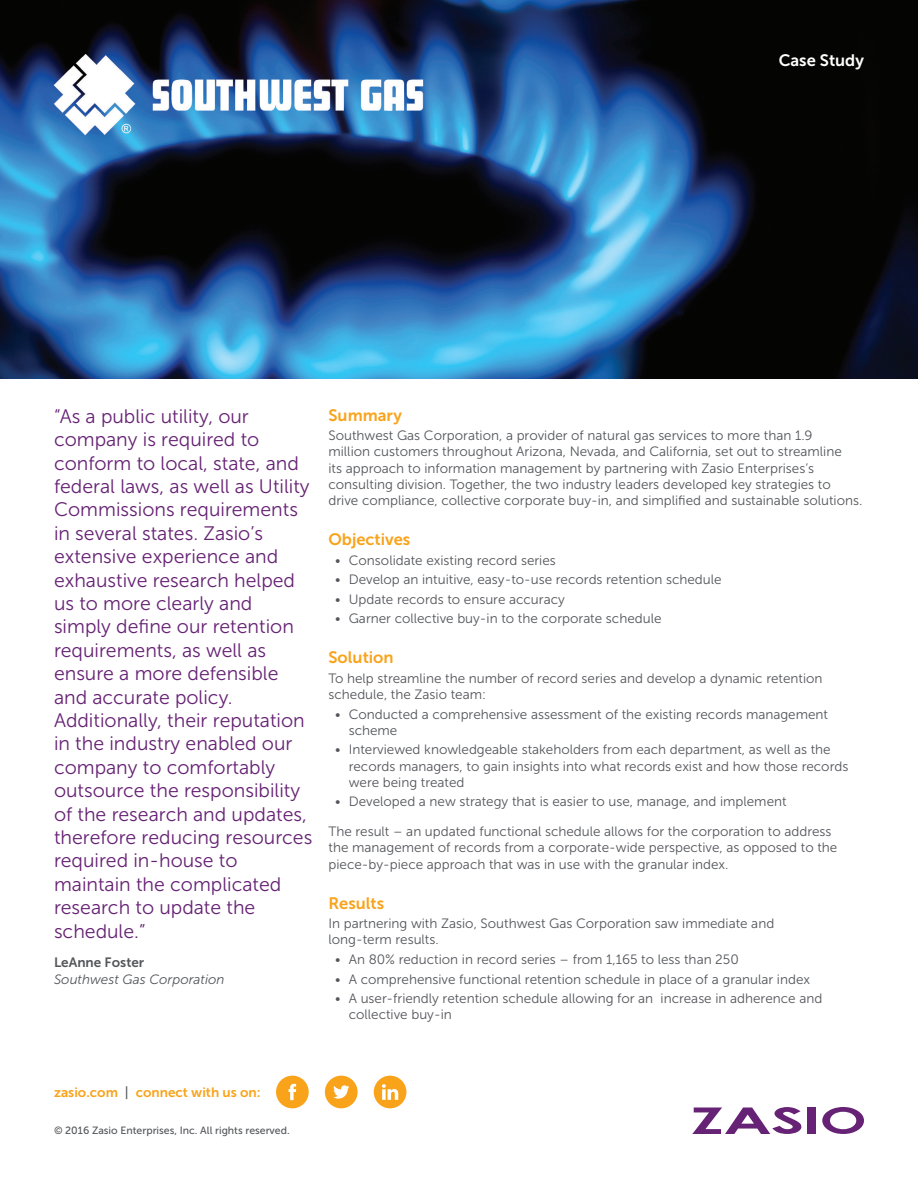
<style>
.page{position:relative;width:918px;height:1188px;background:#fff}
.page>*{position:absolute;margin:0;border:0;box-sizing:border-box;transform-origin:0 0}
.Customer_Quote{font:19.5px/23.4px "Museo Sans 300";color:#662274}
.Section_Header{font:16.5px "Museo Sans 700";color:#f9a31b}
.Document_Type{font:16.5px "Museo Sans 700";color:#fff}
.Bullet{font:13.5px/16.2px "Museo Sans 300";color:#54555a}
.Bullet_-_Last{font:13.5px/16.2px "Museo Sans 300";color:#54555a}
.Paragraph_before_Bul{font:13.5px/16.2px "Museo Sans 300";color:#54555a}
.t1{font:13.5px "Museo Sans 700";color:#f9a31b}
.Customer_Company{font:italic 13.5px "Museo Sans 300";color:#54555a}
.Customer_Name{font:13.5px "Museo Sans 700";color:#54555a}
.Publish_Date{font:10.5px "Museo Sans 500";color:#54555a}
.s1{font-family:"Museo Sans 500";color:#54555a}
</style>
<div class="page">
<img style="left:0;top:0;width:918px;height:378px">
<svg style="left:692px;top:1107px;width:109px;height:27px"></svg>
<div style="left:807px;top:1108px;width:9px;height:26px;background:#662274"></div>
<svg style="left:822px;top:1107px;width:42px;height:27px"></svg>
<svg style="left:276px;top:1076px;width:33px;height:32px"></svg>
<svg style="left:325px;top:1076px;width:33px;height:32px"></svg>
<svg style="left:374px;top:1076px;width:32px;height:32px"></svg>
<p class="Document_Type" style="left:779px;top:51px;width:87px">Case Study</p>
<p class="Customer_Quote" style="left:54px;top:405px;width:260px">“As a public utility, our company is required to conform to local, state, and federal laws, as well as Utility<br>Commissions requirements in several states. Zasio’s extensive experience and exhaustive research helped us to more clearly and simply define our retention requirements, as well as ensure a more defensible and accurate policy.<br>Additionally, their reputation in the industry enabled our company to comfortably outsource the responsibility of the research and updates, therefore reducing resources required in-house to maintain the complicated research to update the schedule.”</p>
<p class="Customer_Name" style="left:54px;top:955px;width:92px">LeAnne Foster</p>
<p class="Customer_Company" style="left:54px;top:972px;width:172px">Southwest Gas Corporation</p>
<p class="Section_Header" style="left:328px;top:406px;width:75px">Summary</p>
<p class="Bullet" style="left:328px;top:427px;width:535px">Southwest Gas Corporation, a provider of natural gas services to more than 1.9<br>million customers throughout Arizona, Nevada, and California, set out to streamline<br>its approach to information management by partnering with Zasio Enterprises’s consulting division. Together, the two industry leaders developed key strategies to drive compliance, collective corporate buy-in, and simplified and sustainable solutions.</p>
<p class="Section_Header" style="left:328px;top:530px;width:83px">Objectives</p>
<p class="Bullet" style="left:335px;top:552px;width:222px">• Consolidate existing record series</p>
<p class="Bullet" style="left:335px;top:571px;width:388px">• Develop an intuitive, easy-to-use records retention schedule</p>
<p class="Bullet" style="left:335px;top:591px;width:231px">• Update records to ensure accuracy</p>
<p class="Bullet_-_Last" style="left:335px;top:611px;width:328px">• Garner collective buy-in to the corporate schedule</p>
<p class="Section_Header" style="left:328px;top:648px;width:67px">Solution</p>
<p class="Paragraph_before_Bul" style="left:328px;top:670px;width:496px">To help streamline the number of record series and develop a dynamic retention schedule, the Zasio team:</p>
<p class="Bullet" style="left:349px;top:706px;width:481px;text-indent:-14px">• Conducted a comprehensive assessment of the existing records management scheme</p>
<p class="Bullet" style="left:349px;top:742px;width:501px;text-indent:-14px">• Interviewed knowledgeable stakeholders from each department, as well as the records managers, to gain insights into what records exist and how those records were being treated</p>
<p class="Bullet_-_Last" style="left:335px;top:794px;width:453px">• Developed a new strategy that is easier to use, manage, and implement</p>
<p class="Bullet" style="left:328px;top:823px;width:510px">The result – an updated functional schedule allows for the corporation to address the management of records from a corporate-wide perspective, as opposed to the piece-by-piece approach that was in use with the granular index.</p>
<p class="Section_Header" style="left:328px;top:894px;width:57px">Results</p>
<p class="Paragraph_before_Bul" style="left:328px;top:916px;width:447px">In partnering with Zasio, Southwest Gas Corporation saw immediate and long-term results.</p>
<p class="Bullet" style="left:335px;top:951px;width:405px">• An 80% reduction in record series – from 1,165 to less than 250</p>
<p class="Bullet" style="left:335px;top:971px;width:476px">• A comprehensive functional retention schedule in place of a granular index</p>
<p class="Bullet_-_Last" style="left:349px;top:990px;width:475px;text-indent:-14px">• A user-friendly retention schedule allowing for an increase in adherence and collective buy-in</p>
<p class="t1" style="left:54px;top:1085px;width:208px">zasio.com <span class="s1">|</span> connect with us on:</p>
<p class="Publish_Date" style="left:54px;top:1125px;width:237px">© 2016 Zasio Enterprises, Inc. All rights reserved.</p>
</div>
